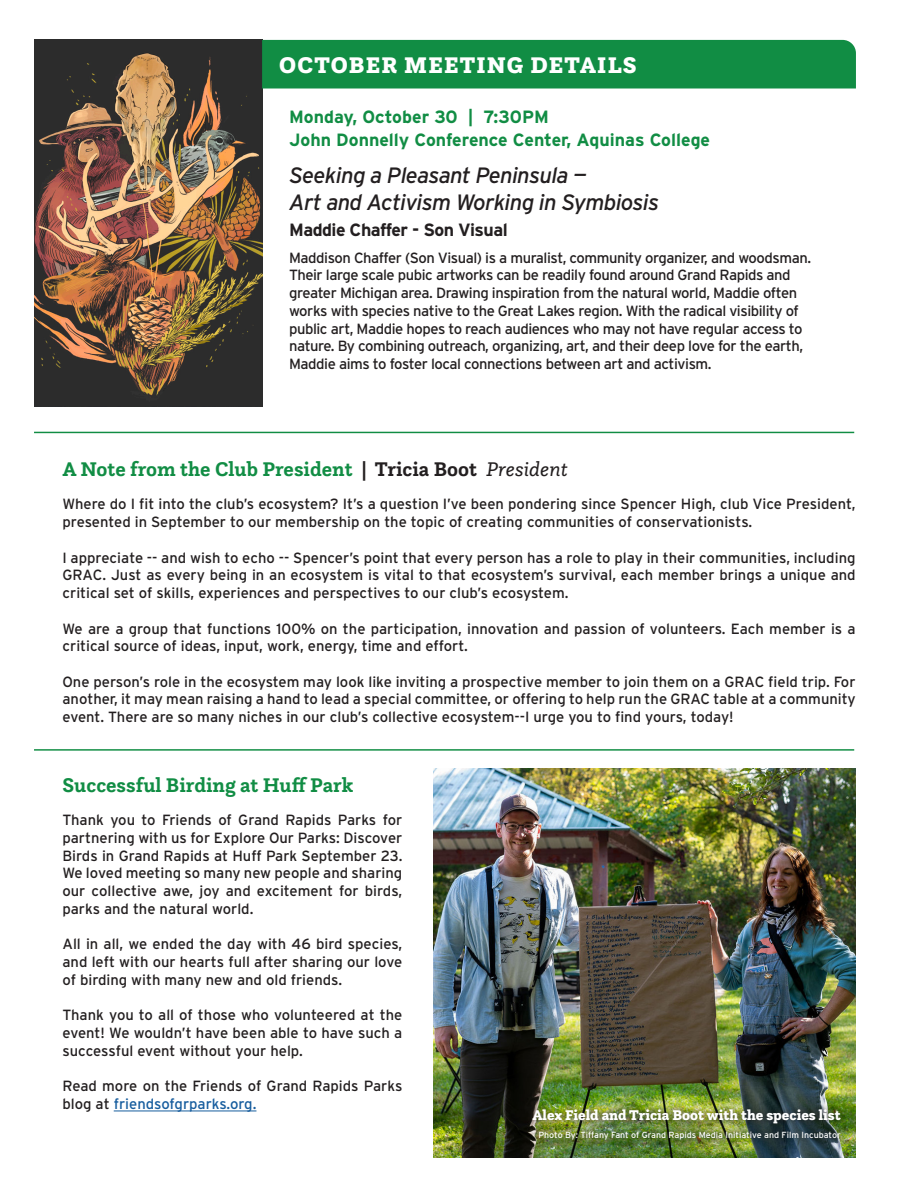
<style>
.page{position:relative;width:918px;height:1188px;background:#fff}
.page>*{position:absolute;margin:0;border:0;box-sizing:border-box;transform-origin:0 0}
.t1{font:900 23.7px "Questa Slab";letter-spacing:.05em;color:#fff}
.t2{font:italic 22.2px/26.5px "Interstate";letter-spacing:-.03em;color:#231f20}
.t3{font:700 20.7px "Questa Slab";color:#118d44}
.t4{font:700 17.7px/23.7px "Interstate";color:#118d44}
.t5{font:700 17.7px "Interstate";letter-spacing:-.03em;color:#231f20}
.t6{font:14.85px/17.7px "Interstate";letter-spacing:-.02em;color:#231f20;text-align:justify}
.t7{font:14.85px/17.7px "Interstate";color:#231f20}
.t8{font:900 14.85px "Questa Slab";color:#fff}
.t9{font:8.85px "Interstate";color:#fff}
.s1{color:#231f20}
.s2{font-weight:400;font-style:italic;color:#231f20}
.s3{color:#175d9e}
</style>
<div class="page">
<img style="left:433px;top:769px;width:423px;height:388px">
<img style="left:34px;top:40px;width:228px;height:367px">
<hr style="left:114px;top:1111px;width:142px;height:1px;background:#175d9e">
<div style="left:262px;top:40px;width:594px;height:49px;background:#118d44"></div>
<hr style="left:34px;top:432px;width:820px;height:1px;background:#118d44">
<hr style="left:34px;top:749px;width:820px;height:2px;background:#118d44">
<img style="left:525px;top:1102px;width:323px;height:44px">
<p class="t1" style="left:279px;top:50px;width:359px">OCTOBER MEETING DETAILS</p>
<p class="t4" style="left:289px;top:105px;width:423px">Monday, October 30 | 7:30PM<br>John Donnelly Conference Center, Aquinas College</p>
<p class="t2" style="left:289px;top:162px;width:372px">Seeking a Pleasant Peninsula —<br>Art and Activism Working in Symbiosis</p>
<p class="t5" style="left:289px;top:220px;width:220px">Maddie Chaffer - Son Visual</p>
<p class="t6" style="left:289px;top:249px;width:524px;text-align:left">Maddison Chaffer (Son Visual) is a muralist, community organizer, and woodsman.<br>Their large scale pubic artworks can be readily found around Grand Rapids and greater Michigan area. Drawing inspiration from the natural world, Maddie often works with species native to the Great Lakes region. With the radical visibility of public art, Maddie hopes to reach audiences who may not have regular access to nature. By combining outreach, organizing, art, and their deep love for the earth, Maddie aims to foster local connections between art and activism.</p>
<p class="t3" style="left:62px;top:456px;width:507px">A Note from the Club President <span class="s1">| Tricia Boot</span> <span class="s2">President</span></p>
<p class="t7" style="left:62px;top:495px;width:795px">Where do I fit into the club’s ecosystem? It’s a question I’ve been pondering since Spencer High, club Vice President, presented in September to our membership on the topic of creating communities of conservationists.</p>
<p class="t6" style="left:62px;top:548px;width:795px">I appreciate -- and wish to echo -- Spencer’s point that every person has a role to play in their communities, including GRAC. Just as every being in an ecosystem is vital to that ecosystem’s survival, each member brings a unique and critical set of skills, experiences and perspectives to our club’s ecosystem.</p>
<p class="t7" style="left:62px;top:619px;width:795px">We are a group that functions 100% on the participation, innovation and passion of volunteers. Each member is a critical source of ideas, input, work, energy, time and effort.</p>
<p class="t6" style="left:62px;top:673px;width:795px">One person’s role in the ecosystem may look like inviting a prospective member to join them on a GRAC field trip. For another, it may mean raising a hand to lead a special committee, or offering to help run the GRAC table at a community event. There are so many niches in our club’s collective ecosystem--I urge you to find yours, today!</p>
<p class="t3" style="left:62px;top:772px;width:292px">Successful Birding at Huff Park</p>
<p class="t6" style="left:62px;top:811px;width:341px">Thank you to Friends of Grand Rapids Parks for partnering with us for Explore Our Parks: Discover Birds in Grand Rapids at Huff Park September 23.<br>We loved meeting so many new people and sharing our collective awe, joy and excitement for birds, parks and the natural world.</p>
<p class="t6" style="left:62px;top:935px;width:341px">All in all, we ended the day with 46 bird species, and left with our hearts full after sharing our love of birding with many new and old friends.</p>
<p class="t6" style="left:62px;top:1006px;width:341px">Thank you to all of those who volunteered at the event! We wouldn’t have been able to have such a successful event without your help.</p>
<p class="t7" style="left:62px;top:1077px;width:341px">Read more on the Friends of Grand Rapids Parks blog at <span class="s3">friendsofgrparks.org.</span></p>
<p class="t8" style="left:532px;top:1105px;width:310px">Alex Field and Tricia Boot with the species list</p>
<p class="t9" style="left:538px;top:1130px;width:304px">Photo By: Tiffany Fant of Grand Rapids Media Initiative and Film Incubator</p>
</div>
